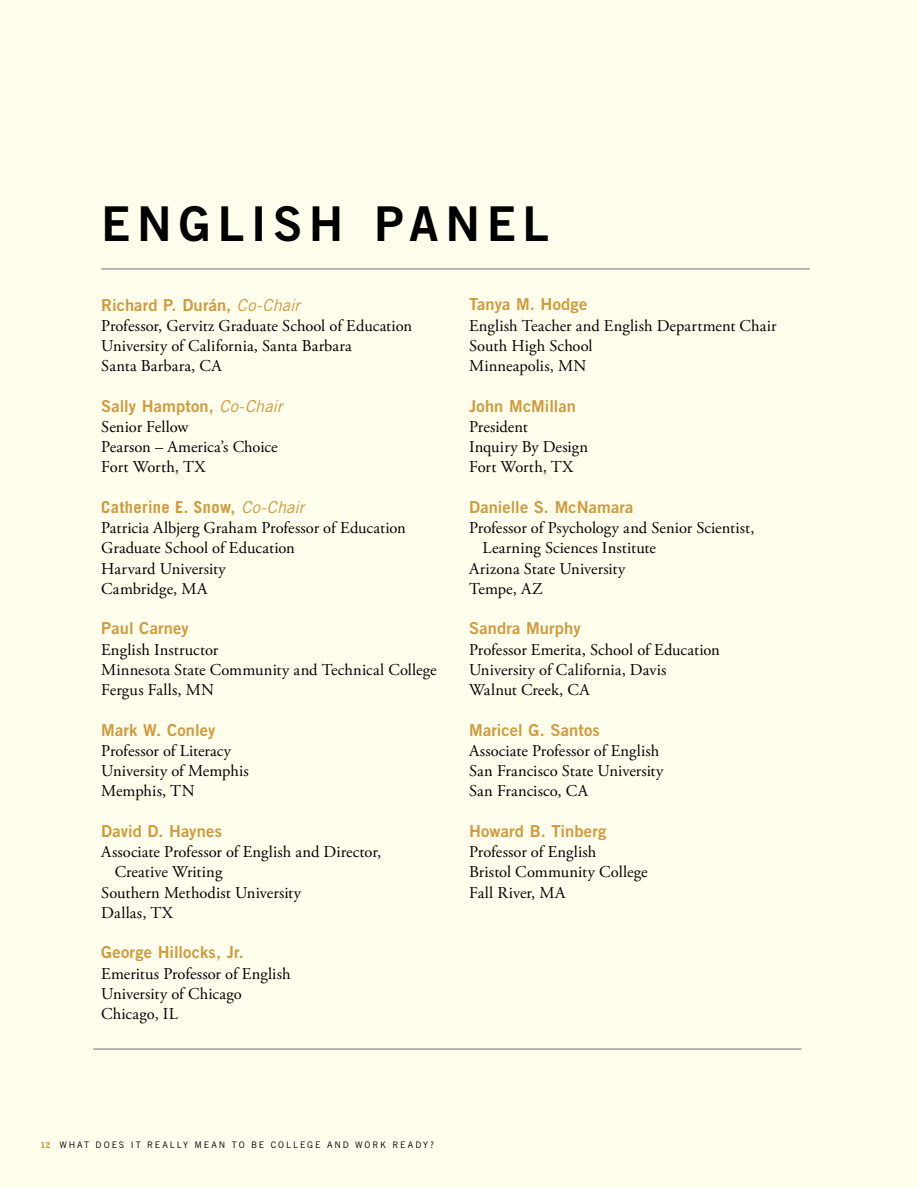
<style>
.page{position:relative;width:918px;height:1188px;background:#fffdec}
.page>*{position:absolute;margin:0;border:0;box-sizing:border-box;transform-origin:0 0}
.t1{font:48px "Trade Gothic Bold Two";letter-spacing:.135em;color:#000}
.t2{font:16.5px/20.2px "Adobe Garamond Pro";letter-spacing:.005em;color:#000}
.t3{font:16.5px "Trade Gothic LT Std Bd 2";letter-spacing:.01em;color:#d09a3e}
.t4{font:700 16.5px "Trade Gothic LT Std";letter-spacing:.025em;color:#d09a3e}
.t5{font:9px "Trade Gothic";letter-spacing:.215em;color:#000}
.s1{font-family:"Trade Gothic LT Std";font-style:italic}
.s2{font-family:"Trade Gothic LT Std Bd 2";font-weight:400}
.s3{font-weight:400;font-style:italic}
.s4{font-family:"Rockwell Std";font-weight:700;color:#d09a3e}
</style>
<div class="page">
<hr style="left:101px;top:268px;width:709px;height:1px;background:#808285">
<hr style="left:93px;top:1048px;width:709px;height:2px;background:#808285">
<h1 class="t1" style="left:101px;top:194px;width:449px">ENGLISH PANEL</h1>
<p class="t3" style="left:101px;top:294px;width:200px">Richard P. Durán, <span class="s1">Co-Chair</span></p>
<p class="t2" style="left:101px;top:316px;width:312px">Professor, Gervitz Graduate School of Education<br>University of California, Santa Barbara<br>Santa Barbara, CA</p>
<p class="t3" style="left:101px;top:396px;width:183px">Sally Hampton, <span class="s1">Co-Chair</span></p>
<p class="t2" style="left:101px;top:417px;width:178px">Senior Fellow<br>Pearson – America’s Choice<br>Fort Worth, TX</p>
<p class="t4" style="left:101px;top:497px;width:205px">Catherine E. Snow<span class="s2">,</span> <span class="s3">Co-Chair</span></p>
<p class="t2" style="left:101px;top:518px;width:306px">Patricia Albjerg Graham Professor of Education<br>Graduate School of Education<br>Harvard University<br>Cambridge, MA</p>
<p class="t3" style="left:101px;top:618px;width:89px">Paul Carney</p>
<p class="t2" style="left:101px;top:640px;width:337px">English Instructor<br>Minnesota State Community and Technical College<br>Fergus Falls, MN</p>
<p class="t3" style="left:101px;top:720px;width:116px">Mark W. Conley</p>
<p class="t2" style="left:101px;top:741px;width:149px">Professor of Literacy<br>University of Memphis<br>Memphis, TN</p>
<p class="t3" style="left:101px;top:821px;width:122px">David D. Haynes</p>
<p class="t2" style="left:101px;top:842px;width:281px">Associate Professor of English and Director,</p>
<p class="t2" style="left:115px;top:863px;width:109px">Creative Writing</p>
<p class="t2" style="left:101px;top:883px;width:201px">Southern Methodist University</p>
<p class="t2" style="left:101px;top:903px;width:73px">Dallas, TX</p>
<p class="t3" style="left:101px;top:942px;width:144px">George Hillocks, Jr.</p>
<p class="t2" style="left:101px;top:964px;width:191px">Emeritus Professor of English<br>University of Chicago<br>Chicago, IL</p>
<p class="t3" style="left:469px;top:294px;width:120px">Tanya M. Hodge</p>
<p class="t2" style="left:469px;top:316px;width:309px">English Teacher and English Department Chair<br>South High School<br>Minneapolis, MN</p>
<p class="t3" style="left:469px;top:396px;width:108px">John McMillan</p>
<p class="t2" style="left:469px;top:417px;width:121px">President<br>Inquiry By Design<br>Fort Worth, TX</p>
<p class="t3" style="left:469px;top:497px;width:166px">Danielle S. McNamara</p>
<p class="t2" style="left:469px;top:518px;width:287px">Professor of Psychology and Senior Scientist,</p>
<p class="t2" style="left:483px;top:539px;width:175px">Learning Sciences Institute</p>
<p class="t2" style="left:469px;top:559px;width:158px">Arizona State University</p>
<p class="t2" style="left:469px;top:579px;width:75px">Tempe, AZ</p>
<p class="t3" style="left:469px;top:618px;width:113px">Sandra Murphy</p>
<p class="t2" style="left:469px;top:640px;width:252px">Professor Emerita, School of Education<br>University of California, Davis<br>Walnut Creek, CA</p>
<p class="t3" style="left:469px;top:720px;width:132px">Maricel G. Santos</p>
<p class="t2" style="left:469px;top:741px;width:196px">Associate Professor of English<br>San Francisco State University<br>San Francisco, CA</p>
<p class="t3" style="left:469px;top:821px;width:139px">Howard B. Tinberg</p>
<p class="t2" style="left:469px;top:842px;width:180px">Professor of English<br>Bristol Community College<br>Fall River, MA</p>
<p class="t5" style="left:40px;top:1139px;width:395px"><span class="s4">12</span> WHAT DOES IT REALLY MEAN TO BE COLLEGE AND WORK READY?</p>
</div>
